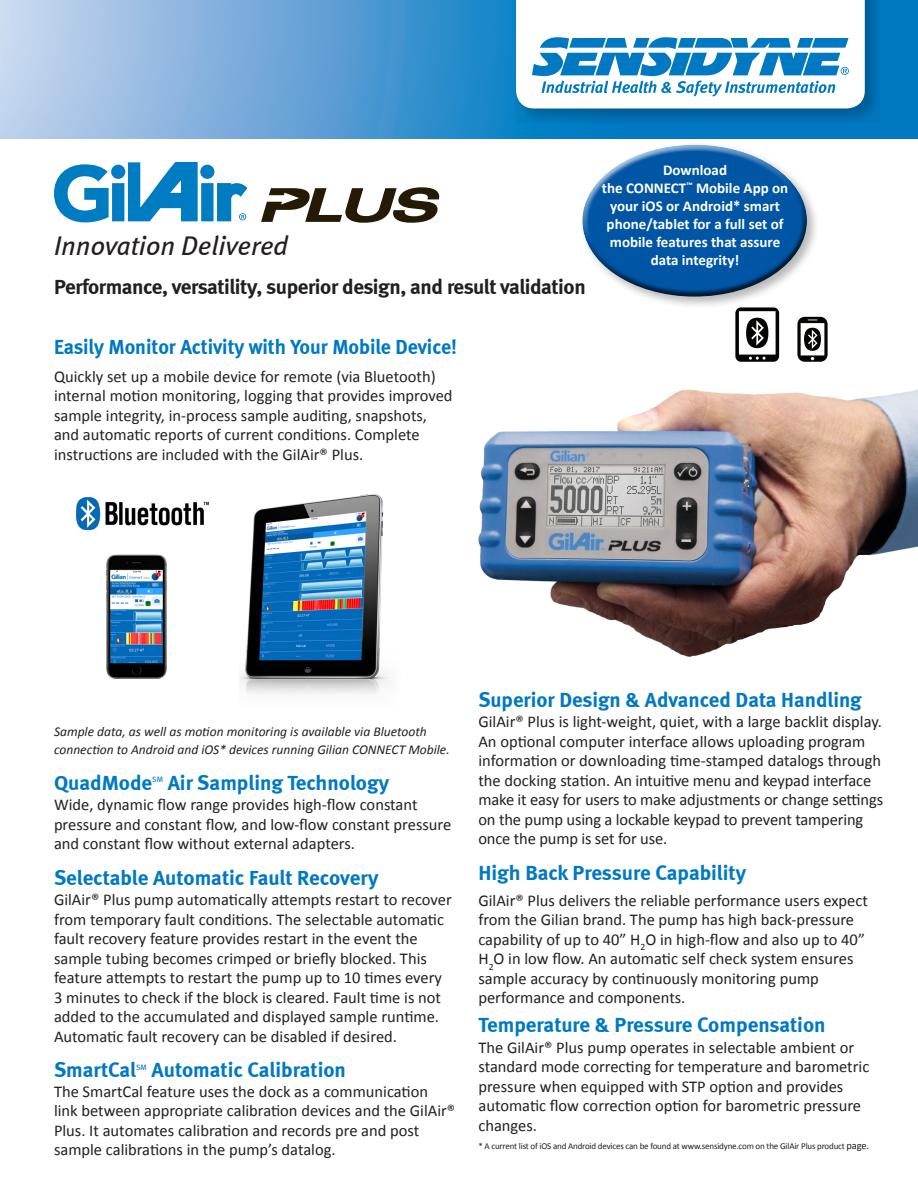
<style>
.page{position:relative;width:918px;height:1188px;background:#fff}
.page>*{position:absolute;margin:0;border:0;box-sizing:border-box;transform-origin:0 0}
.t1{font:italic 27px "Meta Book LF";color:#231f20}
.t2{font:700 21px "Meta";color:#0079c2}
.t3{font:700 21px "Meta";letter-spacing:-.02em;color:#231f20}
.t4{font:700 21px "Meta";color:#0079c2;scale:.95 1}
.Bullet_text{font:16.5px/19.5px "Calibri";color:#231f20}
.t5{font:700 15px/18px "Calibri";color:#fff;text-align:center}
.t6{font:italic 13.5px/18px "Calibri";color:#231f20}
.t7{font:9px "Calibri";letter-spacing:-.02em;color:#231f20}
.t8{font:7.8px "Meta Book LF";color:#0079c2}
.s1{font-size:10.5px}
</style>
<div class="page">
<img style="left:478px;top:389px;width:440px;height:268px">
<svg style="left:0;top:0;width:918px;height:138px;background:#62a4d7"></svg>
<svg style="left:515px;top:0;width:365px;height:123px;background:#056dac"></svg>
<svg style="left:516px;top:0;width:349px;height:108px"></svg>
<svg style="left:261px;top:187px;width:178px;height:36px"></svg>
<svg style="left:54px;top:162px;width:193px;height:60px"></svg>
<img style="left:240px;top:494px;width:150px;height:200px">
<img style="left:106px;top:554px;width:61px;height:125px">
<img style="left:76px;top:497px;width:133px;height:34px">
<svg style="left:797px;top:317px;width:31px;height:45px"></svg>
<svg style="left:735px;top:310px;width:44px;height:52px"></svg>
<div style="left:579px;top:141px;width:241px;height:169px;background:#231f20;opacity:.32"></div>
<div style="left:580px;top:143px;width:224px;height:107px;background:#fff;opacity:.75"></div>
<div style="left:583px;top:180px;width:225px;height:119px;background:#231f20;opacity:.75"></div>
<p class="t1" style="left:54px;top:230px;width:236px">Innovation Delivered</p>
<p class="t3" style="left:54px;top:274px;width:533px">Performance, versatility, superior design, and result validation</p>
<p class="t4" style="left:54px;top:335px;width:426px">Easily Monitor Activity with Your Mobile Device!</p>
<p class="Bullet_text" style="left:54px;top:367px;width:400px">Quickly set up a mobile device for remote (via Bluetooth) internal motion monitoring, logging that provides improved sample integrity, in-process sample auditing, snapshots, and automatic reports of current conditions. Complete instructions are included with the GilAir® Plus.</p>
<p class="t5" style="left:663px;top:161px;width:65px">Download</p>
<p class="t5" style="left:602px;top:179px;width:188px">the CONNECT<sup>™</sup> Mobile App on your iOS or Android* smart phone/tablet for a full set of mobile features that assure data integrity!</p>
<p class="t6" style="left:54px;top:722px;width:397px">Sample data, as well as motion monitoring is available via Bluetooth connection to Android and iOS* devices running Gilian CONNECT Mobile.</p>
<p class="t2" style="left:54px;top:770px;width:100px">QuadMode</p>
<p class="t8" style="left:152px;top:775px;width:12px">SM</p>
<p class="t2" style="left:168px;top:770px;width:223px">Air Sampling Technology</p>
<p class="Bullet_text" style="left:54px;top:795px;width:399px">Wide, dynamic flow range provides high-flow constant pressure and constant flow, and low-flow constant pressure and constant flow without external adapters.</p>
<p class="t2" style="left:54px;top:865px;width:326px">Selectable Automatic Fault Recovery</p>
<p class="Bullet_text" style="left:54px;top:890px;width:399px">GilAir® Plus pump automatically attempts restart to recover from temporary fault conditions. The selectable automatic fault recovery feature provides restart in the event the sample tubing becomes crimped or briefly blocked. This feature attempts to restart the pump up to 10 times every 3 minutes to check if the block is cleared. Fault time is not added to the accumulated and displayed sample runtime.<br>Automatic fault recovery can be disabled if desired.</p>
<p class="t2" style="left:54px;top:1057px;width:84px">SmartCal</p>
<p class="t8" style="left:136px;top:1062px;width:12px">SM</p>
<p class="t2" style="left:152px;top:1057px;width:196px">Automatic Calibration</p>
<p class="Bullet_text" style="left:54px;top:1082px;width:403px">The SmartCal feature uses the dock as a communication link between appropriate calibration devices and the GilAir® Plus. It automates calibration and records pre and post sample calibrations in the pump’s datalog.</p>
<p class="t2" style="left:478px;top:687px;width:385px">Superior Design &amp; Advanced Data Handling</p>
<p class="Bullet_text" style="left:478px;top:712px;width:406px">GilAir® Plus is light-weight, quiet, with a large backlit display.<br>An optional computer interface allows uploading program information or downloading time-stamped datalogs through the docking station. An intuitive menu and keypad interface make it easy for users to make adjustments or change settings on the pump using a lockable keypad to prevent tampering once the pump is set for use.</p>
<p class="t2" style="left:478px;top:860px;width:269px">High Back Pressure Capability</p>
<p class="Bullet_text" style="left:478px;top:891px;width:391px">GilAir® Plus delivers the reliable performance users expect from the Gilian brand. The pump has high back-pressure capability of up to 40” H<sub>2</sub>O in high-flow and also up to 40” H<sub>2</sub>O in low flow. An automatic self check system ensures sample accuracy by continuously monitoring pump performance and components.</p>
<p class="t2" style="left:478px;top:1012px;width:349px">Temperature &amp; Pressure Compensation</p>
<p class="Bullet_text" style="left:478px;top:1038px;width:392px">The GilAir® Plus pump operates in selectable ambient or standard mode correcting for temperature and barometric pressure when equipped with STP option and provides automatic flow correction option for barometric pressure changes.</p>
<p class="t7" style="left:478px;top:1140px;width:392px">* A current list of iOS and Android devices can be found at www.sensidyne.com on the GilAir Plus product <span class="s1">page.</span></p>
</div>
